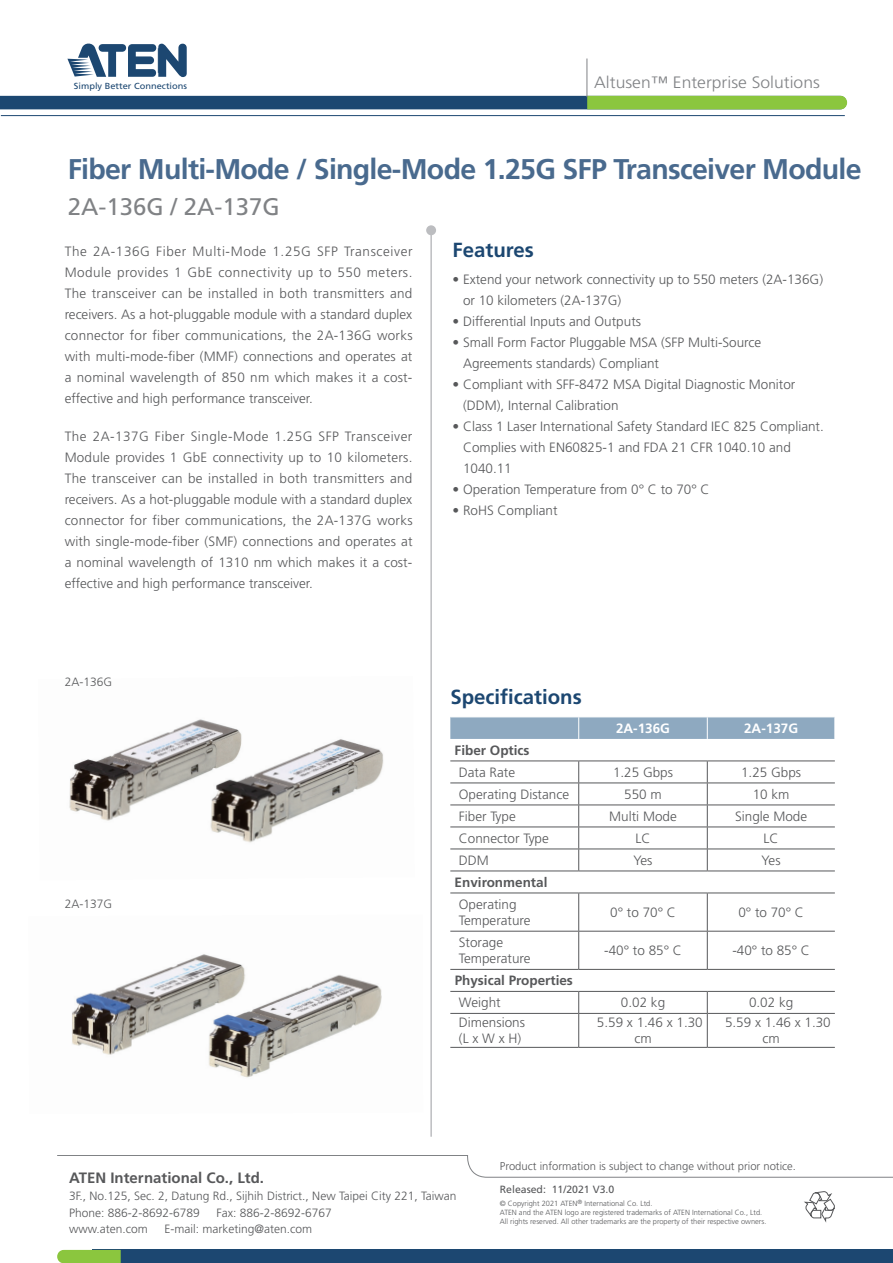
<style>
.page{position:relative;width:893px;height:1263px;background:#fff}
.page>*{position:absolute;margin:0;border:0;box-sizing:border-box;transform-origin:0 0}
.t1{font:700 28.5px "Frutiger";letter-spacing:-.025em;color:#496a8e}
.t2{font:24px "Frutiger";color:#808285}
.t3{font:700 20.4px "Frutiger";color:#1c4771}
.t4{font:300 16.5px "Frutiger";color:#808285;scale:1.06 1}
.t5{font:700 15px "Frutiger";color:#57585a}
.t6{font:300 13.5px/21px "Frutiger";color:#57585a}
.t7{font:700 13.5px "Frutiger";color:#57585a}
.t8{font:700 13.5px "Frutiger";color:#fff}
.t9{font:300 12px/16.5px "Frutiger";color:#57585a}
.t10{font:300 11.25px "Frutiger";color:#57585a}
.t11{font:10.5px "Frutiger";color:#57585a}
.t12{font:8.85px "Frutiger";color:#1c4771;scale:1.05 1}
.t13{font:300 7.5px/9px "Frutiger";color:#57585a}
</style>
<div class="page">
<img style="left:72px;top:954px;width:310px;height:124px">
<img style="left:69px;top:719px;width:315px;height:124px">
<hr style="left:1px;top:115px;width:844px;height:1px;background:#1c4771">
<svg style="left:0;top:96px;width:847px;height:13px"></svg>
<svg style="left:67px;top:43px;width:120px;height:34px"></svg>
<hr style="left:587px;top:59px;width:1px;height:38px;background:#808285">
<div style="left:450px;top:717px;width:385px;height:22px;background:#8ea9c0"></div>
<svg style="left:578px;top:761px;width:1px;height:109px"></svg>
<svg style="left:707px;top:761px;width:1px;height:109px"></svg>
<hr style="left:578px;top:893px;width:1px;height:38px;background:#57585a">
<hr style="left:707px;top:893px;width:1px;height:38px;background:#57585a">
<hr style="left:578px;top:931px;width:1px;height:38px;background:#57585a">
<hr style="left:707px;top:931px;width:1px;height:38px;background:#57585a">
<svg style="left:578px;top:992px;width:1px;height:21px"></svg>
<svg style="left:707px;top:992px;width:1px;height:21px"></svg>
<hr style="left:578px;top:1014px;width:1px;height:33px;background:#57585a">
<hr style="left:707px;top:1014px;width:1px;height:33px;background:#57585a">
<hr style="left:450px;top:760px;width:129px;height:1px;background:#57585a">
<hr style="left:579px;top:760px;width:128px;height:1px;background:#57585a">
<hr style="left:707px;top:760px;width:128px;height:1px;background:#57585a">
<hr style="left:450px;top:782px;width:129px;height:1px;background:#57585a">
<hr style="left:579px;top:782px;width:128px;height:1px;background:#57585a">
<hr style="left:707px;top:782px;width:128px;height:1px;background:#57585a">
<hr style="left:450px;top:804px;width:129px;height:1px;background:#57585a">
<hr style="left:579px;top:804px;width:128px;height:1px;background:#57585a">
<hr style="left:707px;top:804px;width:128px;height:1px;background:#57585a">
<hr style="left:450px;top:826px;width:129px;height:1px;background:#57585a">
<hr style="left:450px;top:848px;width:129px;height:1px;background:#57585a">
<hr style="left:579px;top:826px;width:128px;height:1px;background:#57585a">
<hr style="left:579px;top:848px;width:128px;height:1px;background:#57585a">
<hr style="left:707px;top:826px;width:128px;height:1px;background:#57585a">
<hr style="left:707px;top:848px;width:128px;height:1px;background:#57585a">
<hr style="left:450px;top:870px;width:129px;height:1px;background:#57585a">
<hr style="left:579px;top:870px;width:128px;height:1px;background:#57585a">
<hr style="left:707px;top:870px;width:128px;height:1px;background:#57585a">
<hr style="left:450px;top:892px;width:129px;height:1px;background:#57585a">
<hr style="left:579px;top:892px;width:128px;height:1px;background:#57585a">
<hr style="left:707px;top:892px;width:128px;height:1px;background:#57585a">
<hr style="left:450px;top:931px;width:129px;height:1px;background:#57585a">
<hr style="left:579px;top:931px;width:128px;height:1px;background:#57585a">
<hr style="left:707px;top:931px;width:128px;height:1px;background:#57585a">
<hr style="left:450px;top:969px;width:129px;height:1px;background:#57585a">
<hr style="left:579px;top:969px;width:128px;height:1px;background:#57585a">
<hr style="left:707px;top:969px;width:128px;height:1px;background:#57585a">
<hr style="left:450px;top:991px;width:129px;height:1px;background:#57585a">
<hr style="left:579px;top:991px;width:128px;height:1px;background:#57585a">
<hr style="left:707px;top:991px;width:128px;height:1px;background:#57585a">
<hr style="left:450px;top:1013px;width:129px;height:1px;background:#57585a">
<hr style="left:579px;top:1013px;width:128px;height:1px;background:#57585a">
<hr style="left:707px;top:1013px;width:128px;height:1px;background:#57585a">
<hr style="left:450px;top:1047px;width:129px;height:1px;background:#57585a">
<hr style="left:579px;top:1047px;width:128px;height:1px;background:#57585a">
<hr style="left:707px;top:1047px;width:128px;height:1px;background:#57585a">
<div style="left:426px;top:225px;width:10px;height:10px;background:#bcbdc0;border-radius:50%"></div>
<hr style="left:430px;top:234px;width:2px;height:903px;background:#bcbdc0">
<div style="left:93px;top:1250px;width:800px;height:13px;background:#1c4771"></div>
<svg style="left:57px;top:1155px;width:836px;height:68px"></svg>
<svg style="left:57px;top:1250px;width:64px;height:13px"></svg>
<p class="t12" style="left:74px;top:81px;width:109px">Simply Better Connections</p>
<p class="t4" style="left:594px;top:73px;width:214px">Altusen™ Enterprise Solutions</p>
<h1 class="t1" style="left:68px;top:153px;width:795px">Fiber Multi-Mode / Single-Mode 1.25G SFP Transceiver Module</h1>
<h2 class="t2" style="left:68px;top:192px;width:214px">2A-136G / 2A-137G</h2>
<p class="t6" style="left:65px;top:241px;width:349px;text-align:justify">The 2A-136G Fiber Multi-Mode 1.25G SFP Transceiver Module provides 1 GbE connectivity up to 550 meters.<br>The transceiver can be installed in both transmitters and receivers. As a hot-pluggable module with a standard duplex connector for fiber communications, the 2A-136G works with multi-mode-fiber (MMF) connections and operates at a nominal wavelength of 850 nm which makes it a cost&shy;effective and high performance transceiver.</p>
<p class="t6" style="left:65px;top:426px;width:349px;text-align:justify">The 2A-137G Fiber Single-Mode 1.25G SFP Transceiver Module provides 1 GbE connectivity up to 10 kilometers.<br>The transceiver can be installed in both transmitters and receivers. As a hot-pluggable module with a standard duplex connector for fiber communications, the 2A-137G works with single-mode-fiber (SMF) connections and operates at a nominal wavelength of 1310 nm which makes it a cost&shy;effective and high performance transceiver.</p>
<p class="t9" style="left:65px;top:674px;width:49px">2A-136G</p>
<p class="t9" style="left:65px;top:896px;width:49px">2A-137G</p>
<h3 class="t3" style="left:452px;top:238px;width:83px">Features</h3>
<p class="t6" style="left:463px;top:268px;width:362px;text-indent:-11px">• Extend your network connectivity up to 550 meters (2A-136G) or 10 kilometers (2A-137G)</p>
<p class="t6" style="left:452px;top:310px;width:190px">• Differential Inputs and Outputs</p>
<p class="t6" style="left:463px;top:331px;width:300px;text-indent:-11px">• Small Form Factor Pluggable MSA (SFP Multi-Source<br>Agreements standards) Compliant</p>
<p class="t6" style="left:463px;top:374px;width:334px;text-indent:-11px">• Compliant with SFF-8472 MSA Digital Diagnostic Monitor (DDM), Internal Calibration</p>
<p class="t6" style="left:463px;top:416px;width:362px;text-indent:-11px">• Class 1 Laser International Safety Standard IEC 825 Compliant.<br>Complies with EN60825-1 and FDA 21 CFR 1040.10 and<br>1040.11</p>
<p class="t6" style="left:452px;top:479px;width:259px">• Operation Temperature from 0° C to 70° C</p>
<p class="t6" style="left:452px;top:500px;width:107px">• RoHS Compliant</p>
<h3 class="t3" style="left:450px;top:685px;width:133px">Specifications</h3>
<p class="t8" style="left:616px;top:720px;width:56px">2A-136G</p>
<p class="t8" style="left:744px;top:720px;width:56px">2A-137G</p>
<p class="t7" style="left:455px;top:742px;width:77px">Fiber Optics</p>
<p class="t6" style="left:459px;top:761px;width:58px">Data Rate</p>
<p class="t6" style="left:613px;top:761px;width:62px">1.25 Gbps</p>
<p class="t6" style="left:741px;top:761px;width:62px">1.25 Gbps</p>
<p class="t6" style="left:459px;top:783px;width:112px">Operating Distance</p>
<p class="t6" style="left:624px;top:783px;width:39px">550 m</p>
<p class="t6" style="left:753px;top:783px;width:38px">10 km</p>
<p class="t6" style="left:459px;top:805px;width:58px">Fiber Type</p>
<p class="t6" style="left:609px;top:805px;width:69px">Multi Mode</p>
<p class="t6" style="left:735px;top:805px;width:74px">Single Mode</p>
<p class="t6" style="left:459px;top:827px;width:92px">Connector Type</p>
<p class="t6" style="left:636px;top:827px;width:16px">LC</p>
<p class="t6" style="left:764px;top:827px;width:16px">LC</p>
<p class="t6" style="left:459px;top:849px;width:32px">DDM</p>
<p class="t6" style="left:634px;top:849px;width:21px">Yes</p>
<p class="t6" style="left:762px;top:849px;width:21px">Yes</p>
<p class="t7" style="left:455px;top:874px;width:94px">Environmental</p>
<p class="t6" style="left:459px;top:896px;width:73px;line-height:16.2px">Operating<br>Temperature</p>
<p class="t6" style="left:610px;top:901px;width:67px">0° to 70° C</p>
<p class="t6" style="left:738px;top:901px;width:67px">0° to 70° C</p>
<p class="t6" style="left:459px;top:934px;width:73px;line-height:16.2px">Storage<br>Temperature</p>
<p class="t6" style="left:604px;top:940px;width:79px">-40° to 85° C</p>
<p class="t6" style="left:732px;top:940px;width:79px">-40° to 85° C</p>
<p class="t7" style="left:455px;top:972px;width:120px">Physical Properties</p>
<p class="t6" style="left:459px;top:992px;width:43px">Weight</p>
<p class="t6" style="left:621px;top:992px;width:46px">0.02 kg</p>
<p class="t6" style="left:749px;top:992px;width:46px">0.02 kg</p>
<p class="t6" style="left:459px;top:1014px;width:68px;line-height:16.2px">Dimensions (L x W x H)</p>
<p class="t6" style="left:634px;top:1014px;width:70px;line-height:16.2px;text-indent:-38px">5.59 x 1.46 x 1.30 cm</p>
<p class="t6" style="left:762px;top:1014px;width:70px;line-height:16.2px;text-indent:-38px">5.59 x 1.46 x 1.30 cm</p>
<p class="t5" style="left:69px;top:1169px;width:196px">ATEN International Co., Ltd.</p>
<p class="t9" style="left:69px;top:1187px;width:389px">3F., No.125, Sec. 2, Datung Rd., Sijhih District., New Taipei City 221, Taiwan<br>Phone: 886-2-8692-6789</p>
<p class="t9" style="left:217px;top:1204px;width:117px">Fax: 886-2-8692-6767</p>
<p class="t9" style="left:69px;top:1220px;width:80px">www.aten.com</p>
<p class="t9" style="left:164px;top:1220px;width:149px">E-mail: marketing@aten.com</p>
<p class="t10" style="left:500px;top:1160px;width:298px">Product information is subject to change without prior notice.</p>
<p class="t11" style="left:500px;top:1183px;width:116px">Released: 11/2021 V3.0</p>
<p class="t13" style="left:500px;top:1198px;width:268px">© Copyright 2021 ATEN<sup>®</sup> International Co. Ltd.<br>ATEN and the ATEN logo are registered trademarks of ATEN International Co., Ltd.<br>All rights reserved. All other trademarks are the property of their respective owners.</p>
</div>
